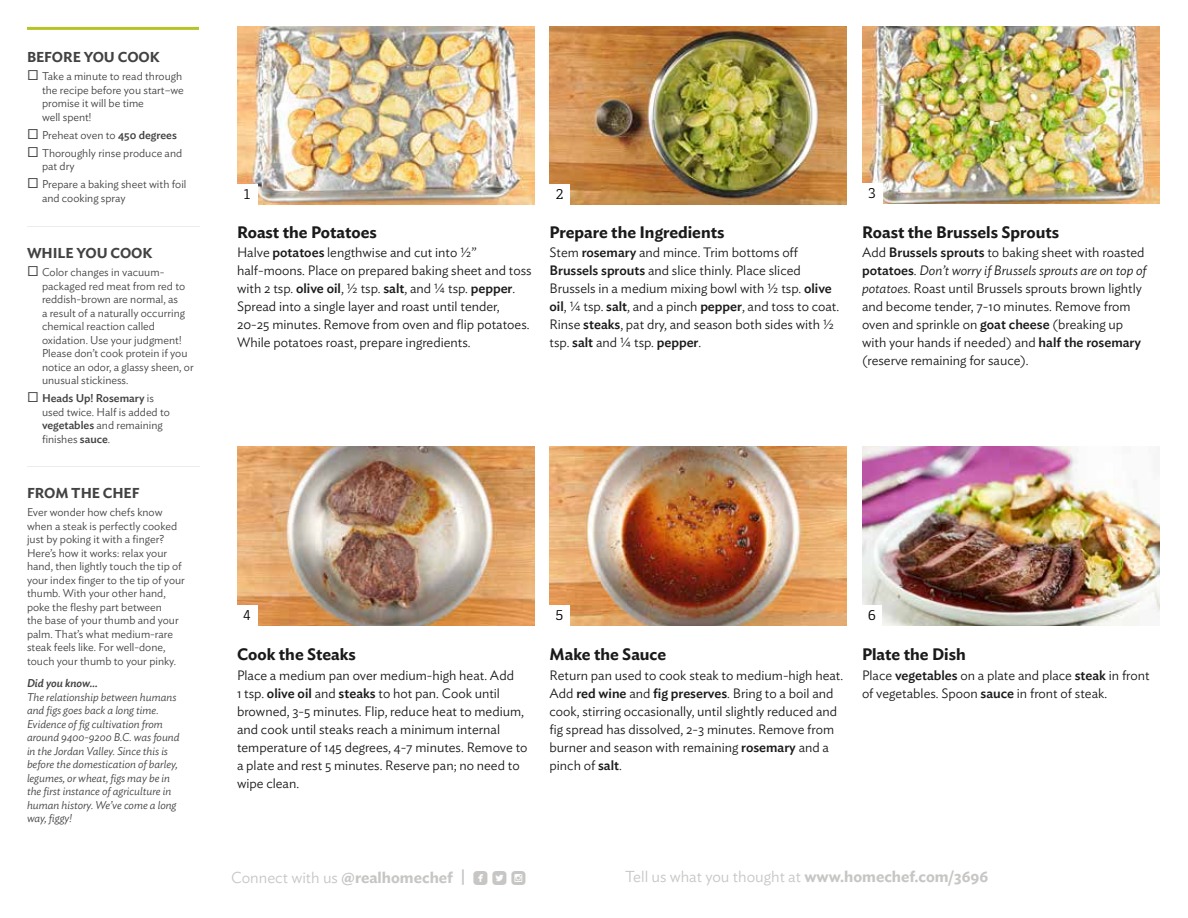
<style>
.page{position:relative;width:1188px;height:918px;background:#fff}
.page>*{position:absolute;margin:0;border:0;box-sizing:border-box;transform-origin:0 0}
.t1{font:17.1px "Mono Social Icons Font";color:#c7c6c5}
.t2{font:600 16.5px "Ideal Sans";color:#1a1a1a}
.t3{font:300 15.75px "Ideal Sans";color:#c7c6c5}
.t4{font:600 14.25px "Ideal Sans";letter-spacing:-.005em;color:#414241}
.t5{font:300 13.5px/18px "Ideal Sans";color:#1a1a1a}
.t6{font:13.5px "Decour";color:#000}
.t7{font:300 11.25px/13.5px "Ideal Sans";color:#414241}
.t8{font:italic 300 11.25px/13.5px "Ideal Sans";color:#414241}
.t9{font:italic 500 11.25px "Ideal Sans";color:#414241}
.s1{font-weight:500}
.s2{font-style:italic}
.s3{font-family:"Ideal Sans";font-weight:300;font-size:15.75px}
.s4{font-family:"Ideal Sans";font-weight:600;font-size:15.75px}
.s5{font-weight:600}
</style>
<div class="page">
<img style="left:237px;top:27px;width:297px;height:177px">
<img style="left:237px;top:447px;width:297px;height:178px">
<img style="left:862px;top:26px;width:297px;height:177px">
<img style="left:862px;top:447px;width:297px;height:178px">
<img style="left:550px;top:27px;width:297px;height:177px">
<img style="left:550px;top:447px;width:297px;height:178px">
<div style="left:237px;top:184px;width:20px;height:20px;background:#fff"></div>
<div style="left:237px;top:605px;width:20px;height:20px;background:#fff"></div>
<div style="left:550px;top:605px;width:20px;height:20px;background:#fff"></div>
<div style="left:862px;top:605px;width:20px;height:20px;background:#fff"></div>
<div style="left:550px;top:184px;width:20px;height:20px;background:#fff"></div>
<div style="left:862px;top:183px;width:20px;height:20px;background:#fff"></div>
<hr style="left:27px;top:27px;width:172px;height:3px;background:#b5c428">
<hr style="left:27px;top:466px;width:172px;height:1px;background:#eceded">
<hr style="left:27px;top:226px;width:172px;height:1px;background:#eceded">
<p class="t4" style="left:27px;top:46px;width:134px">BEFORE YOU COOK</p>
<p class="t7" style="left:42px;top:69px;width:143px">Take a minute to read through the recipe before you start–we promise it will be time<br>well spent!</p>
<p class="t7" style="left:42px;top:125px;width:142px;line-height:18px">Preheat oven to <span class="s1">450 degrees<br></span>Thoroughly rinse produce and</p>
<p class="t7" style="left:42px;top:156px;width:146px;line-height:18px">pat dry<br>Prepare a baking sheet with foil</p>
<p class="t7" style="left:42px;top:190px;width:85px">and cooking spray</p>
<p class="t4" style="left:27px;top:242px;width:127px">WHILE YOU COOK</p>
<p class="t7" style="left:42px;top:264px;width:153px">Color changes in vacuum&shy;packaged red meat from red to reddish-brown are normal, as<br>a result of a naturally occurring chemical reaction called oxidation. Use your judgment!<br>Please don’t cook protein if you notice an odor, a glassy sheen, or unusual stickiness.</p>
<p class="t7" style="left:42px;top:390px;width:129px"><span class="s1">Heads Up! Rosemary</span> is used twice. Half is added to <span class="s1">vegetables</span> and remaining finishes <span class="s1">sauce</span>.</p>
<p class="t4" style="left:27px;top:482px;width:114px">FROM THE CHEF</p>
<p class="t7" style="left:27px;top:505px;width:159px">Ever wonder how chefs know when a steak is perfectly cooked just by poking it with a finger?<br>Here’s how it works: relax your hand, then lightly touch the tip of your index finger to the tip of your thumb. With your other hand, poke the fleshy part between<br>the base of your thumb and your palm. That’s what medium-rare steak feels like. For well-done, touch your thumb to your pinky.</p>
<p class="t9" style="left:27px;top:675px;width:72px">Did you know...</p>
<p class="t8" style="left:27px;top:689px;width:154px">The relationship between humans and figs goes back a long time.<br>Evidence of fig cultivation from around 9400-9200 B.C. was found in the Jordan Valley. Since this is before the domestication of barley, legumes, or wheat, figs may be in the first instance of agriculture in human history. We’ve come a long way, figgy!</p>
<p class="t6" style="left:244px;top:186px;width:8px">1</p>
<p class="t2" style="left:237px;top:219px;width:141px">Roast the Potatoes</p>
<p class="t5" style="left:237px;top:242px;width:296px">Halve <span class="s1">potatoes</span> lengthwise and cut into ½” half-moons. Place on prepared baking sheet and toss with 2 tsp. <span class="s1">olive oil</span>, ½ tsp. <span class="s1">salt</span>, and ¼ tsp. <span class="s1">pepper</span>.<br>Spread into a single layer and roast until tender, 20-25 minutes. Remove from oven and flip potatoes.<br>While potatoes roast, prepare ingredients.</p>
<p class="t6" style="left:556px;top:186px;width:9px">2</p>
<p class="t6" style="left:868px;top:185px;width:9px">3</p>
<p class="t2" style="left:550px;top:219px;width:176px">Prepare the Ingredients</p>
<p class="t5" style="left:550px;top:242px;width:291px">Stem <span class="s1">rosemary</span> and mince. Trim bottoms off <span class="s1">Brussels sprouts</span> and slice thinly. Place sliced Brussels in a medium mixing bowl with ½ tsp. <span class="s1">olive oil</span>, ¼ tsp. <span class="s1">salt</span>, and a pinch <span class="s1">pepper</span>, and toss to coat.<br>Rinse <span class="s1">steaks</span>, pat dry, and season both sides with ½ tsp. <span class="s1">salt</span> and ¼ tsp. <span class="s1">pepper</span>.</p>
<p class="t2" style="left:862px;top:219px;width:199px">Roast the Brussels Sprouts</p>
<p class="t5" style="left:862px;top:242px;width:286px">Add <span class="s1">Brussels sprouts</span> to baking sheet with roasted <span class="s1">potatoes</span>. <span class="s2">Don’t worry if Brussels sprouts are on top of potatoes.</span> Roast until Brussels sprouts brown lightly and become tender, 7-10 minutes. Remove from oven and sprinkle on <span class="s1">goat cheese</span> (breaking up with your hands if needed) and <span class="s1">half the rosemary </span>(reserve remaining for sauce).</p>
<p class="t6" style="left:243px;top:607px;width:9px">4</p>
<p class="t6" style="left:556px;top:607px;width:9px">5</p>
<p class="t6" style="left:868px;top:607px;width:10px">6</p>
<p class="t2" style="left:237px;top:642px;width:120px">Cook the Steaks</p>
<p class="t5" style="left:237px;top:665px;width:292px">Place a medium pan over medium-high heat. Add<br>1 tsp. <span class="s1">olive oil</span> and <span class="s1">steaks</span> to hot pan. Cook until browned, 3-5 minutes. Flip, reduce heat to medium, and cook until steaks reach a minimum internal temperature of 145 degrees, 4-7 minutes. Remove to a plate and rest 5 minutes. Reserve pan; no need to wipe clean.</p>
<p class="t2" style="left:550px;top:642px;width:118px">Make the Sauce</p>
<p class="t5" style="left:550px;top:665px;width:295px">Return pan used to cook steak to medium-high heat.<br>Add <span class="s1">red wine</span> and <span class="s1">fig preserves</span>. Bring to a boil and cook, stirring occasionally, until slightly reduced and fig spread has dissolved, 2-3 minutes. Remove from burner and season with remaining <span class="s1">rosemary</span> and a pinch of <span class="s1">salt</span>.</p>
<p class="t2" style="left:862px;top:642px;width:105px">Plate the Dish</p>
<p class="t5" style="left:862px;top:665px;width:289px">Place <span class="s1">vegetables</span> on a plate and place <span class="s1">steak</span> in front of vegetables. Spoon <span class="s1">sauce</span> in front of steak.</p>
<p class="t1" style="left:231px;top:869px;width:296px"><span class="s3">Connect with us</span> <span class="s4">@realhomechef |</span> ROUNDEDFACEBOOK ROUNDEDTWITTERBIRD ROUNDEDINSTAGRAM</p>
<p class="t3" style="left:625px;top:864px;width:365px">Tell us what you thought at <span class="s5">www.homechef.com/3696</span></p>
</div>
